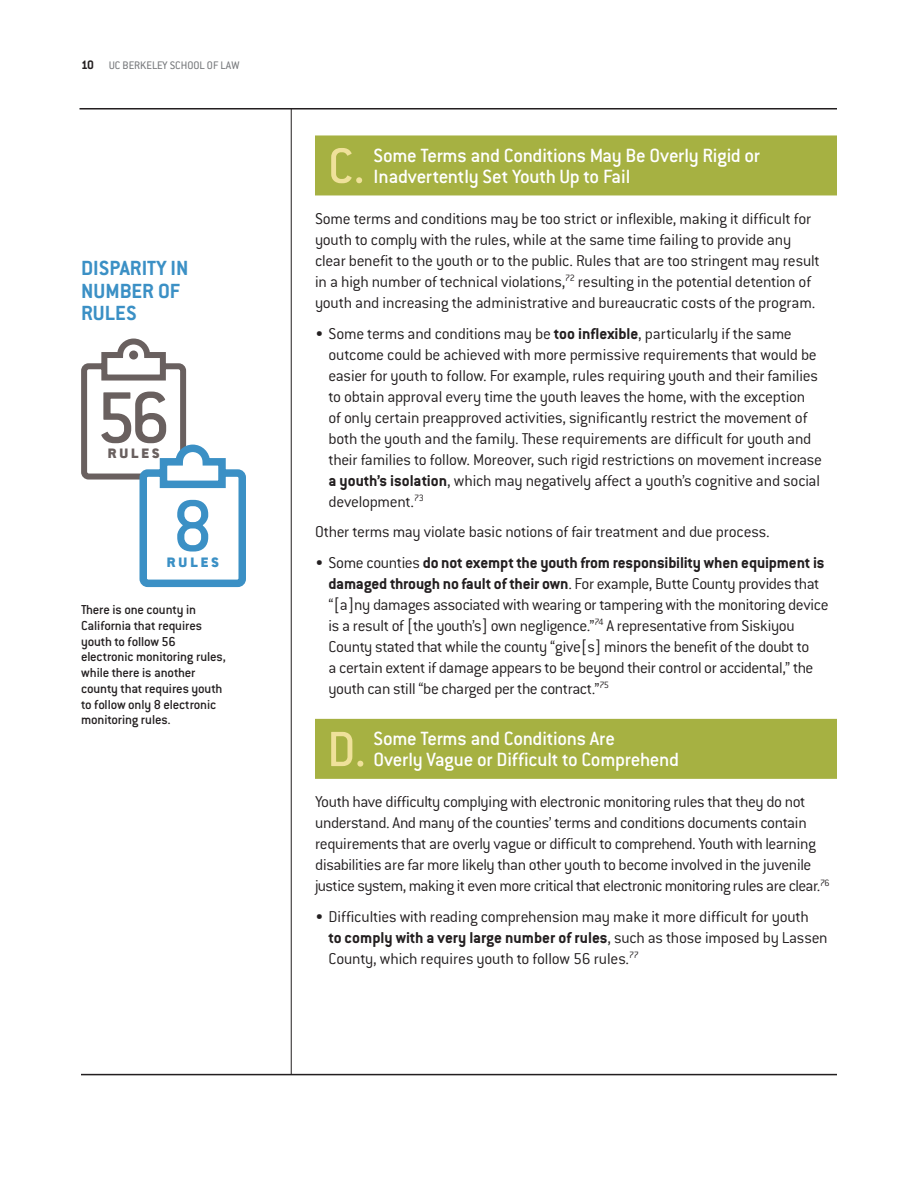
<style>
.page{position:relative;width:918px;height:1188px;background:#fff}
.page>*{position:absolute;margin:0;border:0;box-sizing:border-box;transform-origin:0 0}
.New_Large{font:500 79.5px "Conduit ITC Std";color:#69605f}
.New_Large-2{font:500 79.5px "Conduit ITC Std";color:#3b90c5}
.Head3{font:500 54.3px "Conduit ITC Std";color:#efe19a}
.Chart__head_1{font:700 22.5px/22.5px "Conduit ITC Std";color:#3b90c5}
.Head3-2{font:500 21px/21px "Conduit ITC Std";letter-spacing:-.015em;color:#fff}
.bulleted_list{font:300 17.25px/21px "Conduit ITC Std";letter-spacing:-.015em;color:#231f20}
.Body1_Conduit{font:300 17.25px/21px "Conduit ITC Std";letter-spacing:-.015em;color:#231f20}
.Chart__head_1-2{font:900 15px "Conduit ITC Std";letter-spacing:.2em;color:#69605f}
.Chart__head_1-3{font:900 15px "Conduit ITC Std";letter-spacing:.2em;color:#3b90c5}
.chart_head2{font:500 14.25px/15.8px "Conduit ITC Std";letter-spacing:-.015em;color:#231f20}
.t1{font:12px "Conduit ITC Std";color:#76787b}
.s1{font-weight:700;font-size:13.5px;color:#231f20}
.s2{font-weight:200}
.s3{font-weight:700}
</style>
<div class="page">
<hr style="left:291px;top:108px;width:1px;height:967px;background:#231f20">
<hr style="left:80px;top:108px;width:757px;height:2px;background:#231f20">
<hr style="left:81px;top:1074px;width:756px;height:1px;background:#231f20">
<div style="left:315px;top:135px;width:522px;height:60px;background:#a6b142"></div>
<div style="left:315px;top:719px;width:522px;height:60px;background:#a6b142"></div>
<svg style="left:81px;top:338px;width:165px;height:250px"></svg>
<p class="t1" style="left:81px;top:58px;width:160px"><span class="s1">10</span> UC BERKELEY SCHOOL OF LAW</p>
<p class="Chart__head_1" style="left:81px;top:256px;width:109px">DISPARITY IN<br>NUMBER OF<br>RULES</p>
<p class="New_Large" style="left:96px;top:370px;width:76px">56</p>
<p class="Chart__head_1-2" style="left:108px;top:445px;width:53px">RULES</p>
<p class="New_Large-2" style="left:172px;top:478px;width:42px">8</p>
<p class="Chart__head_1-3" style="left:167px;top:554px;width:53px">RULES</p>
<p class="chart_head2" style="left:81px;top:602px;width:146px">There is one county in<br>California that requires youth to follow 56 electronic monitoring rules, while there is another county that requires youth to follow only 8 electronic monitoring rules.</p>
<p class="Head3" style="left:328px;top:133px;width:38px">C.</p>
<p class="Head3-2" style="left:373px;top:144px;width:388px">Some Terms and Conditions May Be Overly Rigid or<br>Inadvertently Set Youth Up to Fail</p>
<p class="Body1_Conduit" style="left:315px;top:208px;width:506px">Some terms and conditions may be too strict or inflexible, making it difficult for youth to comply with the rules, while at the same time failing to provide any clear benefit to the youth or to the public. Rules that are too stringent may result in a high number of technical violations,<sup>72</sup> resulting in the potential detention of youth and increasing the administrative and bureaucratic costs of the program.</p>
<p class="bulleted_list" style="left:328px;top:322px;width:495px;text-indent:-14px"><span class="s2">•</span> Some terms and conditions may be <span class="s3">too inflexible</span>, particularly if the same outcome could be achieved with more permissive requirements that would be easier for youth to follow. For example, rules requiring youth and their families to obtain approval every time the youth leaves the home, with the exception of only certain preapproved activities, significantly restrict the movement of both the youth and the family. These requirements are difficult for youth and their families to follow. Moreover, such rigid restrictions on movement increase <span class="s3">a youth’s isolation</span>, which may negatively affect a youth’s cognitive and social development.<sup>73</sup></p>
<p class="Body1_Conduit" style="left:315px;top:521px;width:456px">Other terms may violate basic notions of fair treatment and due process.</p>
<p class="bulleted_list" style="left:329px;top:552px;width:502px;text-indent:-14px"><span class="s2">•</span> Some counties <span class="s3">do not exempt the youth from responsibility when equipment is damaged through no fault of their own</span>. For example, Butte County provides that “[a]ny damages associated with wearing or tampering with the monitoring device is a result of [the youth’s] own negligence.”<sup>74</sup> A representative from Siskiyou County stated that while the county “give[s] minors the benefit of the doubt to<br>a certain extent if damage appears to be beyond their control or accidental,” the youth can still “be charged per the contract.”<sup>75</sup></p>
<p class="Head3" style="left:327px;top:716px;width:40px">D.</p>
<p class="Head3-2" style="left:373px;top:727px;width:307px">Some Terms and Conditions Are<br>Overly Vague or Difficult to Comprehend</p>
<p class="Body1_Conduit" style="left:315px;top:791px;width:516px">Youth have difficulty complying with electronic monitoring rules that they do not understand. And many of the counties’ terms and conditions documents contain requirements that are overly vague or difficult to comprehend. Youth with learning disabilities are far more likely than other youth to become involved in the juvenile justice system, making it even more critical that electronic monitoring rules are clear.<sup>76</sup></p>
<p class="bulleted_list" style="left:329px;top:906px;width:501px;text-indent:-14px"><span class="s2">•</span> Difficulties with reading comprehension may make it more difficult for youth<br><span class="s3">to comply with a very large number of rules</span>, such as those imposed by Lassen<br>County, which requires youth to follow 56 rules.<sup>77</sup></p>
</div>
